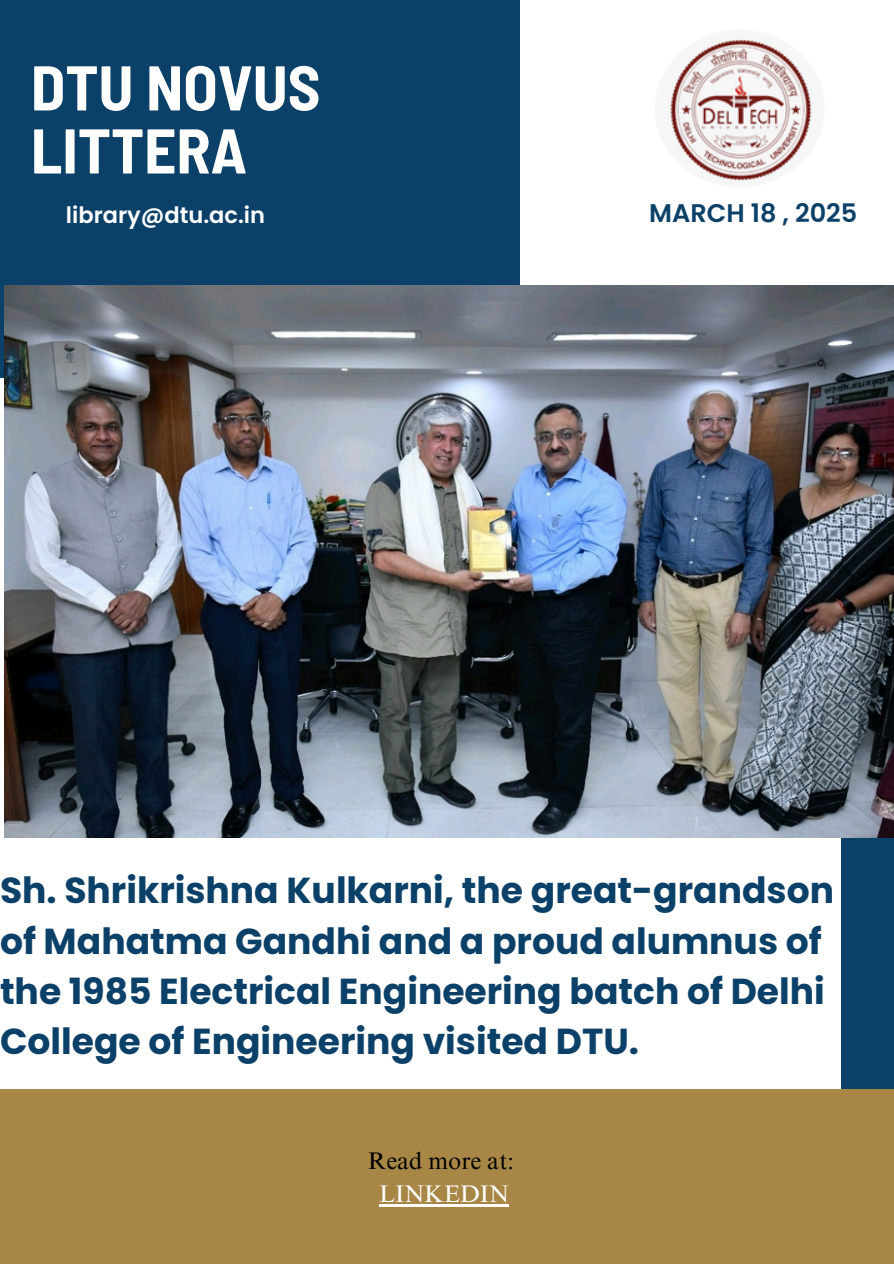
<style>
.page{position:relative;width:894px;height:1264px;background:#fff}
.page>*{position:absolute;margin:0;border:0;box-sizing:border-box;transform-origin:0 0}
.t1{font:700 semi-condensed 63px/63px "Barlow";color:#fff}
.t2{font:700 36.15px/50.2px "Poppins";color:#0b4068}
.t3{font:600 25.5px "Poppins";color:#0b4068}
.t4{font:24px/32.7px "Times NRMT Pro";color:#000;text-align:center}
.t5{font:600 22.5px "Poppins";color:#fff}
.s1{color:#fff}
</style>
<div class="page">
<div style="left:0;top:0;width:519px;height:377px;background:#0b4068"></div>
<img style="left:654px;top:30px;width:170px;height:157px;border-radius:50%">
<div style="left:841px;top:801px;width:52px;height:462px;background:#0b4068"></div>
<div style="left:0;top:1089px;width:893px;height:174px;background:#a88746"></div>
<hr style="left:379px;top:1204px;width:129px;height:2px;background:#fff">
<img style="left:4px;top:285px;width:889px;height:552px">
<h3 class="t1" style="left:31px;top:54px;width:291px">DTU NOVUS<br>LITTERA</h3>
<h2 class="t5" style="left:66px;top:199px;width:201px">library@dtu.ac.in</h2>
<p class="t3" style="left:649px;top:195px;width:209px">MARCH 18 , 2025</p>
<h4 class="t2" style="left:0;top:865px;width:835px">Sh. Shrikrishna Kulkarni, the great-grandson of Mahatma Gandhi and a proud alumnus of the 1985 Electrical Engineering batch of Delhi College of Engineering visited DTU.</h4>
<p class="t4" style="left:368px;top:1147px;width:147px">Read more at:<br><span class="s1">LINKEDIN</span></p>
</div>
